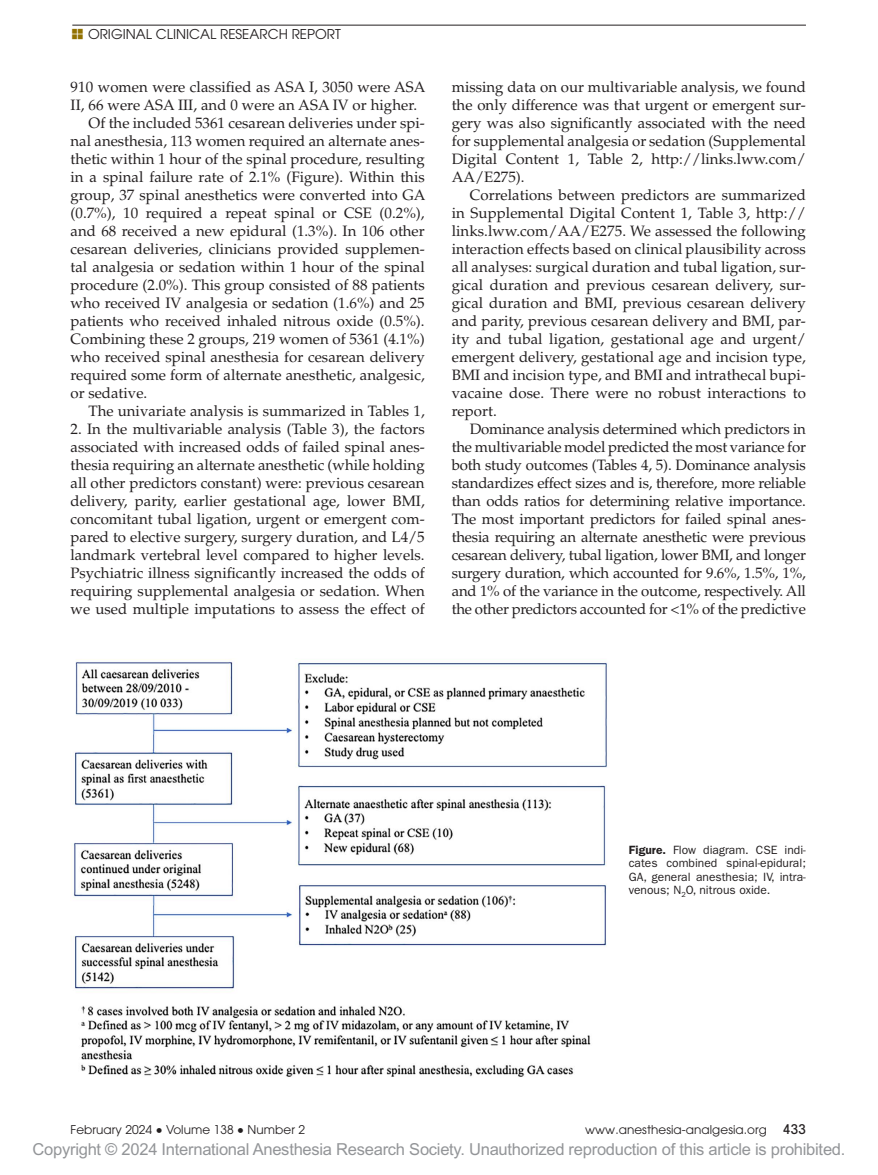
<style>
.page{position:relative;width:878px;height:1175px;background:#fff}
.page>*{position:absolute;margin:0;border:0;box-sizing:border-box;transform-origin:0 0}
.t1{font:16.5px "Arial MT Std";letter-spacing:-.015em;color:#939598}
.t2{font:15px/18px "Palatino LT Std";color:#231f20;text-align:justify}
.t3{font:13.5px "Avant Garde";color:#231f20}
.t4{font:12px/13.5px "ITC Franklin Gothic Std";color:#231f20;text-align:justify}
.t5{font:12px "Avant Garde";letter-spacing:.005em;color:#231f20}
.s1{font-weight:600}
.s2{font-family:"Gandhari Unicode";font-size:18.75px}
.s3{font-weight:500;font-stretch:condensed;font-size:13.5px}
</style>
<div class="page">
<hr style="left:72px;top:25px;width:733px;height:1px;background:#231f20">
<img style="left:71px;top:659px;width:536px;height:418px">
<p class="t3" style="left:88px;top:26px;width:254px">Original Clinical Research Report</p>
<p class="t2" style="left:70px;top:78px;width:356px">910 women were classified as ASA I, 3050 were ASA</p>
<p class="t2" style="left:70px;top:96px;width:348px">II, 66 were ASA III, and 0 were an ASA IV or higher.</p>
<p class="t2" style="left:88px;top:114px;width:338px">Of the included 5361 cesarean deliveries under spi-</p>
<p class="t2" style="left:70px;top:132px;width:356px">nal anesthesia, 113 women required an alternate anes-</p>
<p class="t2" style="left:70px;top:150px;width:355px">thetic within 1 hour of the spinal procedure, resulting</p>
<p class="t2" style="left:70px;top:168px;width:356px">in a spinal failure rate of 2.1% (Figure). Within this</p>
<p class="t2" style="left:70px;top:186px;width:356px">group, 37 spinal anesthetics were converted into GA</p>
<p class="t2" style="left:70px;top:204px;width:355px">(0.7%), 10 required a repeat spinal or CSE (0.2%),</p>
<p class="t2" style="left:70px;top:222px;width:356px">and 68 received a new epidural (1.3%). In 106 other</p>
<p class="t2" style="left:70px;top:240px;width:356px">cesarean deliveries, clinicians provided supplemen-</p>
<p class="t2" style="left:70px;top:258px;width:356px">tal analgesia or sedation within 1 hour of the spinal</p>
<p class="t2" style="left:70px;top:276px;width:356px">procedure (2.0%). This group consisted of 88 patients</p>
<p class="t2" style="left:70px;top:294px;width:356px">who received IV analgesia or sedation (1.6%) and 25</p>
<p class="t2" style="left:70px;top:312px;width:355px">patients who received inhaled nitrous oxide (0.5%).</p>
<p class="t2" style="left:70px;top:330px;width:355px">Combining these 2 groups, 219 women of 5361 (4.1%)</p>
<p class="t2" style="left:70px;top:348px;width:356px">who received spinal anesthesia for cesarean delivery</p>
<p class="t2" style="left:70px;top:366px;width:356px">required some form of alternate anesthetic, analgesic,</p>
<p class="t2" style="left:70px;top:384px;width:78px">or sedative.</p>
<p class="t2" style="left:88px;top:402px;width:338px">The univariate analysis is summarized in Tables 1,</p>
<p class="t2" style="left:70px;top:420px;width:356px">2. In the multivariable analysis (Table 3), the factors associated with increased odds of failed spinal anes&shy;thesia requiring an alternate anesthetic (while holding all other predictors constant) were: previous cesarean delivery, parity, earlier gestational age, lower BMI, concomitant tubal ligation, urgent or emergent com&shy;pared to elective surgery, surgery duration, and L4/5 landmark vertebral level compared to higher levels.<br>Psychiatric illness significantly increased the odds of requiring supplemental analgesia or sedation. When we used multiple imputations to assess the effect of</p>
<p class="t2" style="left:452px;top:78px;width:356px">missing data on our multivariable analysis, we found the only difference was that urgent or emergent sur&shy;gery was also significantly associated with the need for supplemental analgesia or sedation (Supplemental Digital Content 1, Table 2, http://links.lww.com/ AA/E275).</p>
<p class="t2" style="left:452px;top:186px;width:356px;text-indent:18px">Correlations between predictors are summarized in Supplemental Digital Content 1, Table 3, http:// links.lww.com/AA/E275. We assessed the following interaction effects based on clinical plausibility across all analyses: surgical duration and tubal ligation, sur&shy;gical duration and previous cesarean delivery, sur&shy;gical duration and BMI, previous cesarean delivery and parity, previous cesarean delivery and BMI, par&shy;ity and tubal ligation, gestational age and urgent/ emergent delivery, gestational age and incision type, BMI and incision type, and BMI and intrathecal bupi&shy;vacaine dose. There were no robust interactions to report.</p>
<p class="t2" style="left:452px;top:420px;width:356px;text-indent:18px">Dominance analysis determined which predictors in the multivariable model predicted the most variance for both study outcomes (Tables 4, 5). Dominance analysis standardizes effect sizes and is, therefore, more reliable than odds ratios for determining relative importance.<br>The most important predictors for failed spinal anes&shy;thesia requiring an alternate anesthetic were previous cesarean delivery, tubal ligation, lower BMI, and longer surgery duration, which accounted for 9.6%, 1.5%, 1%, and 1% of the variance in the outcome, respectively. All the other predictors accounted for &lt;1% of the predictive</p>
<p class="t4" style="left:628px;top:843px;width:178px"><span class="s1">Figure.</span> Flow diagram. CSE indi&shy;cates combined spinal-epidural; GA, general anesthesia; IV, intra&shy;venous; N<sub>2</sub>O, nitrous oxide.</p>
<p class="t5" style="left:70px;top:1123px;width:236px">February 2024 <span class="s2">•</span> Volume 138 <span class="s2">•</span> Number 2</p>
<p class="t5" style="left:585px;top:1123px;width:222px">www.anesthesia-analgesia.org <span class="s3">433</span></p>
<p class="t1" style="left:33px;top:1140px;width:814px">Copyright © 2024 International Anesthesia Research Society. Unauthorized reproduction of this article is prohibited.</p>
</div>
